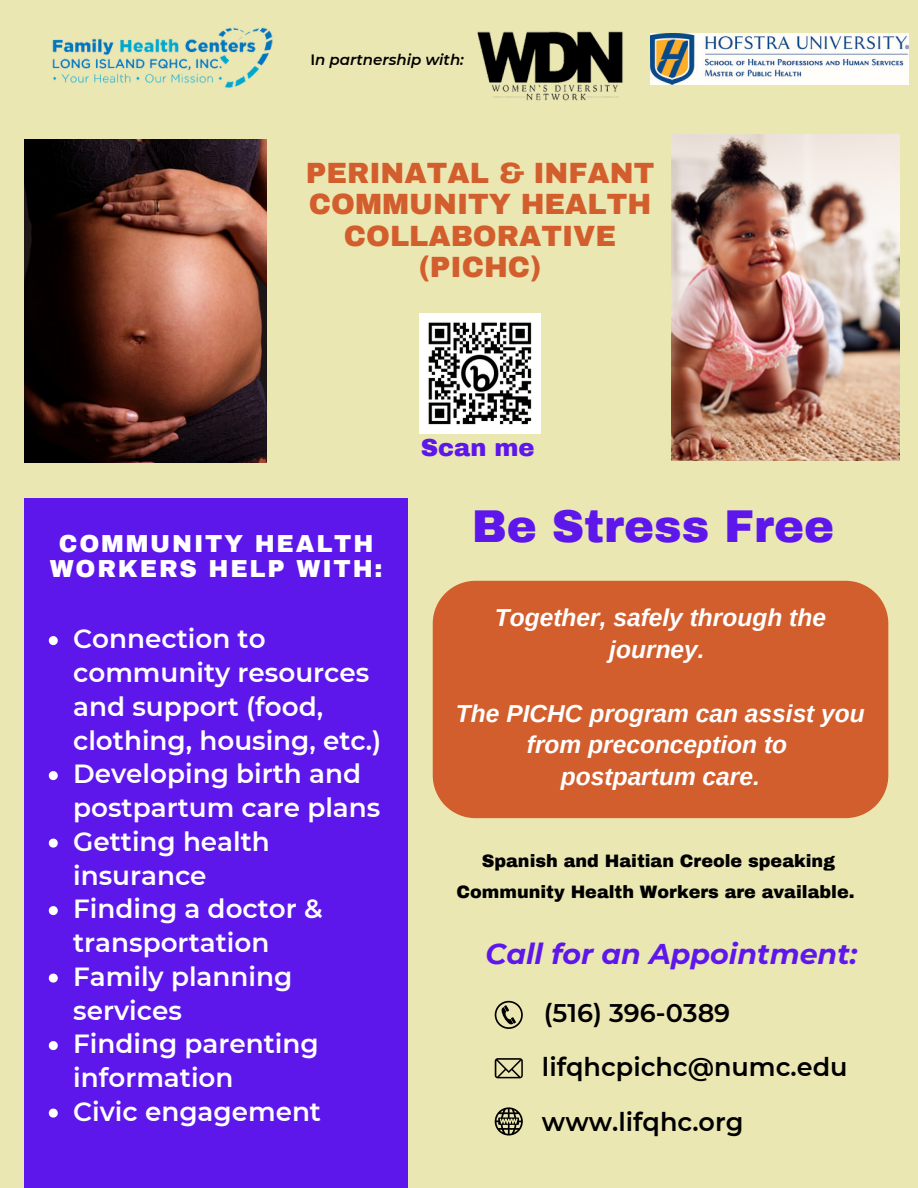
<style>
.page{position:relative;width:918px;height:1188px;background:#ebe7b2}
.page>*{position:absolute;margin:0;border:0;box-sizing:border-box;transform-origin:0 0}
.t1{font:900 45px "Archivo";color:#5e17eb}
.t2{font:900 28.65px/31.5px "Archivo";color:#d35e2d;text-align:center}
.t3{font:italic 700 28.5px "Montserrat";color:#5e17eb}
.t4{font:600 26.25px/33.8px "Montserrat";color:#fff}
.t5{font:600 25.5px/55.3px "Montserrat";color:#000}
.t6{font:italic 700 24.6px/31.8px "Arimo";color:#fff;text-align:center}
.t7{font:900 24.15px "Archivo";color:#5e17eb}
.t8{font:900 24px "Archivo";letter-spacing:.075em;color:#fff}
.t9{font:900 17.55px/31.5px "Archivo";color:#000;text-align:center}
.t10{font:italic 600 15px "Montserrat";color:#000}
.s1{font-style:normal}
</style>
<div class="page">
<img style="left:52px;top:27px;width:221px;height:61px">
<div style="left:25px;top:498px;width:383px;height:690px;background:#5e17eb"></div>
<div style="left:433px;top:581px;width:455px;height:237px;background:#d35e2d"></div>
<svg style="left:495px;top:1001px;width:28px;height:28px"></svg>
<svg style="left:495px;top:1058px;width:28px;height:20px"></svg>
<svg style="left:495px;top:1107px;width:28px;height:29px"></svg>
<img style="left:477px;top:31px;width:146px;height:70px">
<svg style="left:49px;top:636px;width:9px;height:9px"></svg>
<svg style="left:49px;top:771px;width:9px;height:9px"></svg>
<svg style="left:49px;top:839px;width:9px;height:9px"></svg>
<svg style="left:49px;top:906px;width:9px;height:9px"></svg>
<svg style="left:49px;top:974px;width:9px;height:9px"></svg>
<svg style="left:49px;top:1041px;width:9px;height:9px"></svg>
<svg style="left:49px;top:1109px;width:9px;height:9px"></svg>
<img style="left:651px;top:34px;width:258px;height:50px">
<img style="left:671px;top:135px;width:229px;height:326px">
<img style="left:25px;top:140px;width:241px;height:323px">
<img style="left:420px;top:313px;width:120px;height:121px">
<p class="t10" style="left:310px;top:50px;width:155px"><span class="s1">I</span>n partnership with:</p>
<p class="t2" style="left:306px;top:158px;width:350px">PERINATAL &amp; INFANT<br>COMMUNITY HEALTH<br>COLLABORATIVE (PICHC)</p>
<p class="t8" style="left:59px;top:531px;width:316px">COMMUNITY HEALTH</p>
<p class="t8" style="left:50px;top:556px;width:334px">WORKERS HELP WITH:</p>
<p class="t4" style="left:73px;top:622px;width:310px">Connection to community resources and support (food, clothing, housing, etc.)<br>Developing birth and postpartum care plans<br>Getting health insurance<br>Finding a doctor &amp; transportation<br>Family planning services<br>Finding parenting information<br>Civic engagement</p>
<p class="t7" style="left:421px;top:435px;width:115px">Scan me</p>
<h1 class="t1" style="left:472px;top:502px;width:364px">Be Stress Free</h1>
<p class="t6" style="left:495px;top:602px;width:333px">Together, safely through the journey.</p>
<p class="t6" style="left:456px;top:697px;width:410px">The PICHC program can assist you from preconception to<br>postpartum care.</p>
<p class="t9" style="left:457px;top:845px;width:400px">Spanish and Haitian Creole speaking<br>Community Health Workers are available.</p>
<p class="t3" style="left:485px;top:937px;width:373px">Call for an Appointment:</p>
<p class="t5" style="left:544px;top:985px;width:188px">(516) 396-0389</p>
<p class="t5" style="left:542px;top:1039px;width:307px">lifqhcpichc@numc.edu www.lifqhc.org</p>
</div>
